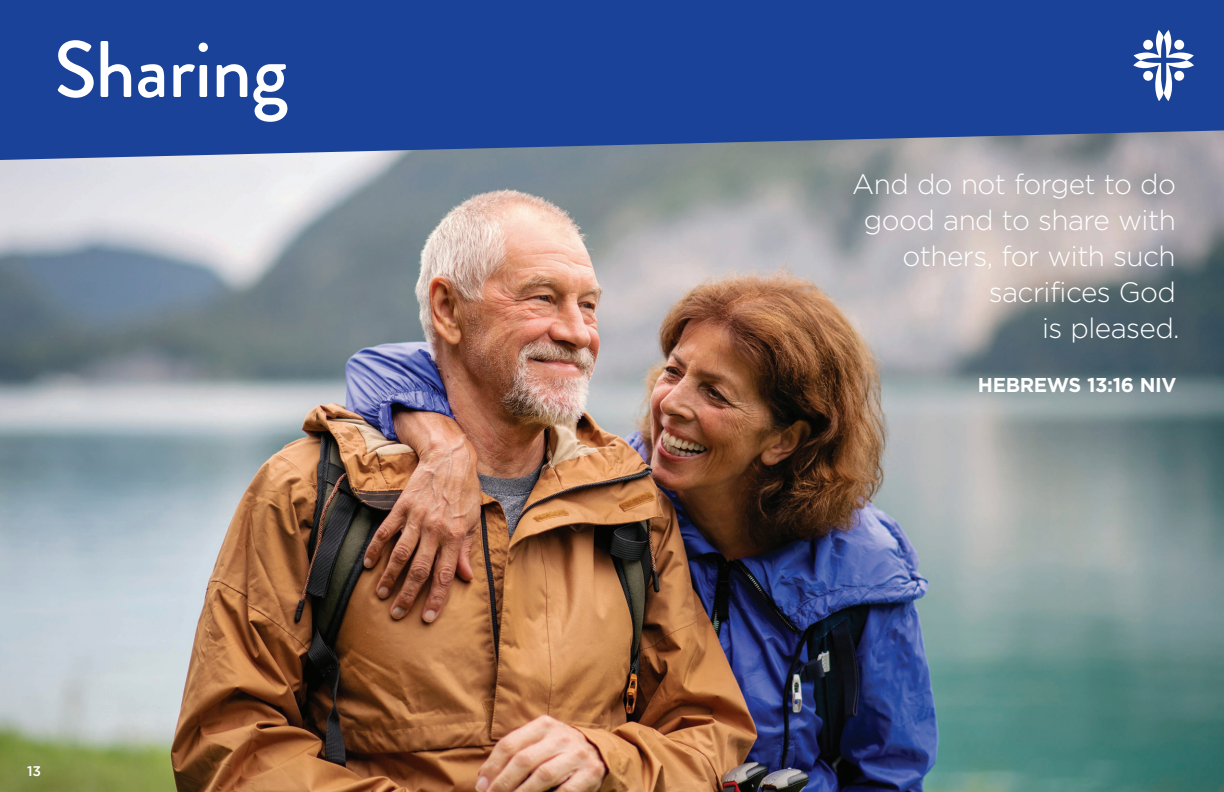
<style>
.page{position:relative;width:1224px;height:792px;background:#fff}
.page>*{position:absolute;margin:0;border:0;box-sizing:border-box;transform-origin:0 0}
.t1{font:500 80px "Brandon Grotesque";letter-spacing:-.01em;color:#fff}
.t2{font:300 28px/36px "Gotham";letter-spacing:-.02em;color:#fff;text-align:right}
.t3{font:700 20px "Gotham";letter-spacing:-.02em;color:#fff}
.t4{font:500 14px "Gotham";color:#fff}
</style>
<div class="page">
<img style="left:0;top:160px;width:1224px;height:632px">
<svg style="left:0;top:0;width:1224px;height:160px;background:#264a99"></svg>
<svg style="left:1133px;top:30px;width:61px;height:71px"></svg>
<p class="t1" style="left:54px;top:14px;width:236px">Sharing</p>
<p class="t4" style="left:27px;top:762px;width:16px">13</p>
<p class="t2" style="left:852px;top:165px;width:325px">And do not forget to do good and to share with others, for with such sacrifices God</p>
<p class="t2" style="left:1042px;top:309px;width:139px">is pleased.</p>
<p class="t3" style="left:978px;top:372px;width:200px">HEBREWS 13:16 NIV</p>
</div>
